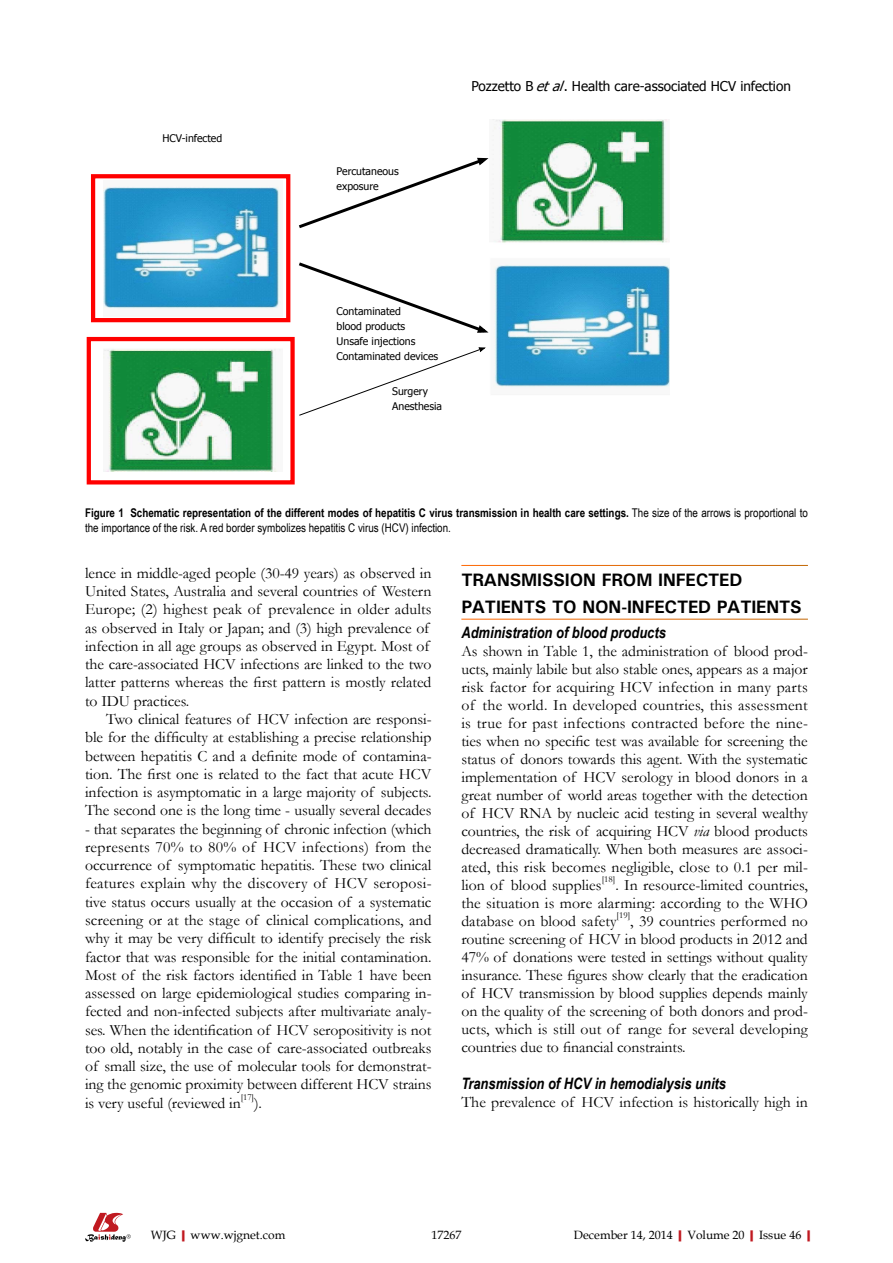
<style>
.page{position:relative;width:893px;height:1263px;background:#fff}
.page>*{position:absolute;margin:0;border:0;box-sizing:border-box;transform-origin:0 0}
.t1{font:700 18px/27px "Univers";letter-spacing:-.01em;color:#000}
.t2{font:15.75px/18px "Garamond";letter-spacing:-.005em;color:#000;text-align:justify}
.t3{font:13.5px "Tahoma";color:#000}
.t4{font:12px/15px "Arial Narrow";color:#000}
.t5{font:12px "Book Antiqua";color:#000}
.t6{font:10.5px/15px "Tahoma";color:#000}
.t7{font:9.15px "Garamond";color:#000}
.s1{font-style:italic}
.s2{font-weight:700}
.s3{font-family:"Arial Narrow";font-weight:700;font-style:italic}
.s4{font-weight:700;color:#c01920}
</style>
<div class="page">
<svg style="left:85px;top:1213px;width:46px;height:29px"></svg>
<img style="left:492px;top:119px;width:178px;height:269px">
<svg style="left:299px;top:262px;width:190px;height:71px"></svg>
<svg style="left:299px;top:157px;width:190px;height:71px"></svg>
<svg style="left:299px;top:347px;width:186px;height:69px"></svg>
<img style="left:103px;top:186px;width:179px;height:286px">
<div style="left:91px;top:174px;width:199px;height:148px;border:4px solid #f00"></div>
<div style="left:87px;top:337px;width:208px;height:147px;border:4px solid #f00"></div>
<p class="t6" style="left:162px;top:130px;width:61px">HCV-infected</p>
<p class="t6" style="left:337px;top:163px;width:64px">Percutaneous exposure</p>
<p class="t3" style="left:471px;top:77px;width:321px">Pozzetto B <span class="s1">etal</span>. Health care-associated HCV infection</p>
<p class="t6" style="left:337px;top:303px;width:103px">Contaminated<br>blood products<br>Unsafe injections<br>Contaminated devices</p>
<p class="t6" style="left:392px;top:383px;width:51px">Surgery<br>Anesthesia</p>
<p class="t4" style="left:85px;top:505px;width:724px"><span class="s2">Figure 1 Schematic representation of the different modes of hepatitis C virus transmission in health care settings.</span> The size of the arrows is proportional to the importance of the risk. A red border symbolizes hepatitis C virus (HCV) infection.</p>
<p class="t2" style="left:85px;top:563px;width:348px">lence in middle-aged people (30-49 years) as observed in</p>
<p class="t2" style="left:85px;top:582px;width:348px">United States, Australia and several countries of Western</p>
<p class="t2" style="left:85px;top:600px;width:348px">Europe; (2) highest peak of prevalence in older adults</p>
<p class="t2" style="left:85px;top:618px;width:346px">as observed in Italy or Japan; and (3) high prevalence of</p>
<p class="t2" style="left:85px;top:637px;width:346px">infection in all age groups as observed in Egypt. Most of</p>
<p class="t2" style="left:85px;top:655px;width:348px">the care-associated HCV infections are linked to the two</p>
<p class="t2" style="left:85px;top:673px;width:348px">latter patterns whereas the first pattern is mostly related</p>
<p class="t2" style="left:85px;top:691px;width:106px">to IDU practices.</p>
<p class="t2" style="left:106px;top:710px;width:327px">Two clinical features of HCV infection are responsi-</p>
<p class="t2" style="left:85px;top:728px;width:348px">ble for the difficulty at establishing a precise relationship</p>
<p class="t2" style="left:85px;top:746px;width:348px">between hepatitis C and a definite mode of contamina-</p>
<p class="t2" style="left:85px;top:764px;width:348px">tion. The first one is related to the fact that acute HCV</p>
<p class="t2" style="left:85px;top:783px;width:348px">infection is asymptomatic in a large majority of subjects.</p>
<p class="t2" style="left:85px;top:801px;width:348px">The second one is the long time - usually several decades</p>
<p class="t2" style="left:85px;top:819px;width:348px">- that separates the beginning of chronic infection (which represents 70% to 80% of HCV infections) from the occurrence of symptomatic hepatitis. These two clinical features explain why the discovery of HCV seroposi&shy;tive status occurs usually at the occasion of a systematic screening or at the stage of clinical complications, and why it may be very difficult to identify precisely the risk factor that was responsible for the initial contamination.<br>Most of the risk factors identified in Table 1 have been assessed on large epidemiological studies comparing in&shy;fected and non-infected subjects after multivariate analy&shy;ses. When the identification of HCV seropositivity is not too old, notably in the case of care-associated outbreaks of small size, the use of molecular tools for demonstrat&shy;ing the genomic proximity between different HCV strains is very useful (reviewed in</p>
<p class="t7" style="left:241px;top:1091px;width:15px">[17]</p>
<p class="t2" style="left:254px;top:1093px;width:9px">).</p>
<p class="t1" style="left:461px;top:565px;width:342px">TRANSMISSION FROM INFECTED<br>PATIENTS TO NON-INFECTED PATIENTS</p>
<p class="t2" style="left:461px;top:623px;width:348px;text-align:left"><span class="s3">Administration of blood products<br></span>As shown in Table 1, the administration of blood prod&shy;ucts, mainly labile but also stable ones, appears as a major risk factor for acquiring HCV infection in many parts of the world. In developed countries, this assessment is true for past infections contracted before the nine&shy;ties when no specific test was available for screening the status of donors towards this agent. With the systematic implementation of HCV serology in blood donors in a great number of world areas together with the detection of HCV RNA by nucleic acid testing in several wealthy countries, the risk of acquiring HCV <span class="s1">via</span> blood products decreased dramatically. When both measures are associ&shy;ated, this risk becomes negligible, close to 0.1 per mil&shy;lion of blood supplies</p>
<p class="t7" style="left:602px;top:873px;width:15px">[18]</p>
<p class="t2" style="left:461px;top:875px;width:348px;text-indent:154px">. In resource-limited countries, the situation is more alarming: according to the WHO database on blood safety</p>
<p class="t7" style="left:617px;top:909px;width:15px">[19]</p>
<p class="t2" style="left:461px;top:911px;width:348px;text-indent:169px">, 39 countries performed no routine screening of HCV in blood products in 2012 and 47% of donations were tested in settings without quality insurance. These figures show clearly that the eradication of HCV transmission by blood supplies depends mainly on the quality of the screening of both donors and prod&shy;ucts, which is still out of range for several developing countries due to financial constraints.</p>
<p class="t2" style="left:461px;top:1075px;width:348px"><span class="s3">Transmission of HCV in hemodialysis units<br></span>The prevalence of HCV infection is historically high in</p>
<p class="t5" style="left:151px;top:1226px;width:136px">WJG<span class="s4">|</span>www.wjgnet.com</p>
<p class="t5" style="left:431px;top:1226px;width:31px">17267</p>
<p class="t5" style="left:574px;top:1226px;width:243px">December 14, 2014<span class="s4">|</span>Volume 20<span class="s4">|</span>Issue 46<span class="s4">|</span></p>
</div>
